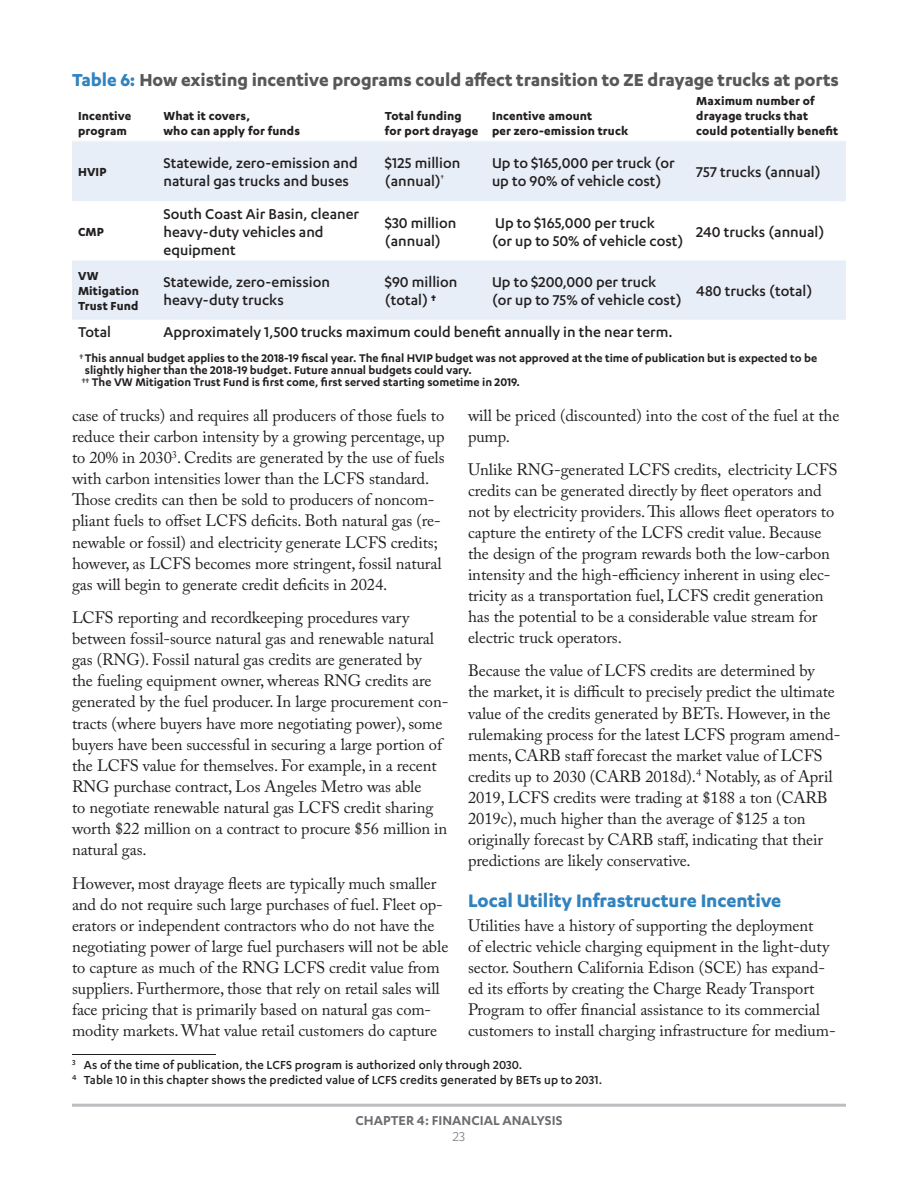
<style>
.page{position:relative;width:918px;height:1188px;background:#fff}
.page>*{position:absolute;margin:0;border:0;box-sizing:border-box;transform-origin:0 0}
.Subheds{font:700 21px "Karbon";letter-spacing:-.005em;color:#3183bf}
.t1{font:700 20.1px "Karbon";letter-spacing:-.005em;color:#57585a}
.t2{font:16.5px/21.1px "Adobe Caslon Pro";letter-spacing:-.005em;color:#231f20}
.body_cell_text{font:500 16.5px/18px "Karbon";color:#231f20}
.left_table_column_te{font:500 16.5px "Karbon";color:#231f20}
.t3{font:600 15px "Karbon";color:#6c6d70}
.t4{font:15px "Karbon";color:#808285}
.table_header_cell_te{font:700 13.5px/15px "Karbon";letter-spacing:.01em;color:#231f20}
.Footnote{font:500 13.5px "Karbon";letter-spacing:.01em;color:#231f20}
.table-footnote{font:600 12.9px/12px "Karbon";color:#231f20}
.s1{color:#3183bf}
.s2{font-weight:700}
.s3{font-weight:700;color:#57585a}
</style>
<div class="page">
<hr style="left:72px;top:1104px;width:774px;height:3px;background:#bcbdc0">
<svg style="left:72px;top:142px;width:774px;height:178px;fill:#e7eef7"></svg>
<hr style="left:72px;top:141px;width:86px;height:1px;background:#f2f3f4">
<hr style="left:158px;top:141px;width:221px;height:1px;background:#f2f3f4">
<hr style="left:379px;top:141px;width:107px;height:1px;background:#f2f3f4">
<hr style="left:486px;top:141px;width:204px;height:1px;background:#f2f3f4">
<hr style="left:690px;top:141px;width:156px;height:1px;background:#f2f3f4">
<hr style="left:72px;top:1054px;width:144px;height:1px;background:#231f20">
<p class="t1" style="left:72px;top:68px;width:769px"><span class="s1">Table 6:</span> How existing incentive programs could affect transition to ZE drayage trucks at ports</p>
<p class="table_header_cell_te" style="left:78px;top:108px;width:55px">Incentive program</p>
<p class="table_header_cell_te" style="left:164px;top:108px;width:138px">What it covers,<br>who can apply for funds</p>
<p class="table_header_cell_te" style="left:385px;top:108px;width:95px">Total funding for port drayage</p>
<p class="table_header_cell_te" style="left:492px;top:108px;width:138px">Incentive amount<br>per zero-emission truck</p>
<p class="table_header_cell_te" style="left:696px;top:93px;width:144px">Maximum number of drayage trucks that could potentially benefit</p>
<p class="table_header_cell_te" style="left:78px;top:164px;width:30px">HVIP</p>
<p class="body_cell_text" style="left:164px;top:154px;width:196px">Statewide, zero-emission and natural gas trucks and buses</p>
<p class="body_cell_text" style="left:385px;top:154px;width:77px">$125 million (annual)<sup>†</sup></p>
<p class="body_cell_text" style="left:492px;top:154px;width:184px">Up to $165,000 per truck (or up to 90% of vehicle cost)</p>
<p class="body_cell_text" style="left:696px;top:163px;width:126px">757 trucks (annual)</p>
<p class="table_header_cell_te" style="left:78px;top:223px;width:27px">CMP</p>
<p class="body_cell_text" style="left:164px;top:204px;width:197px">South Coast Air Basin, cleaner heavy-duty vehicles and equipment</p>
<p class="body_cell_text" style="left:385px;top:213px;width:73px">$30 million (annual)</p>
<p class="body_cell_text" style="left:492px;top:213px;width:193px">Up to $165,000 per truck<br>(or up to 50% of vehicle cost)</p>
<p class="body_cell_text" style="left:696px;top:222px;width:130px">240 trucks (annual)</p>
<p class="table_header_cell_te" style="left:78px;top:268px;width:63px">VW<br>Mitigation<br>Trust Fund</p>
<p class="body_cell_text" style="left:164px;top:272px;width:168px">Statewide, zero-emission heavy-duty trucks</p>
<p class="body_cell_text" style="left:385px;top:272px;width:74px">$90 million (total) <span class="s2">†</span></p>
<p class="body_cell_text" style="left:492px;top:272px;width:191px">Up to $200,000 per truck<br>(or up to 75% of vehicle cost)</p>
<p class="body_cell_text" style="left:696px;top:281px;width:118px">480 trucks (total)</p>
<p class="left_table_column_te" style="left:78px;top:323px;width:35px">Total</p>
<p class="body_cell_text" style="left:164px;top:322px;width:511px">Approximately 1,500 trucks maximum could benefit annually in the near term.</p>
<p class="table-footnote" style="left:85px;top:352px;width:734px;text-indent:-5px"><span class="s3">†</span>This annual budget applies to the 2018-19 fiscal year. The final HVIP budget was not approved at the time of publication but is expected to be slightly higher than the 2018-19 budget. Future annual budgets could vary.</p>
<p class="table-footnote" style="left:82px;top:376px;width:440px"><span class="s3">††</span> The VW Mitigation Trust Fund is first come, first served starting sometime in 2019.</p>
<p class="t2" style="left:72px;top:404px;width:374px">case of trucks) and requires all producers of those fuels to reduce their carbon intensity by a growing percentage, up to 20% in 2030<sup>3</sup>. Credits are generated by the use of fuels with carbon intensities lower than the LCFS standard.<br>Those credits can then be sold to producers of noncom&shy;pliant fuels to offset LCFS deficits. Both natural gas (re&shy;newable or fossil) and electricity generate LCFS credits; however, as LCFS becomes more stringent, fossil natural gas will begin to generate credit deficits in 2024.</p>
<p class="t2" style="left:72px;top:607px;width:378px">LCFS reporting and recordkeeping procedures vary between fossil-source natural gas and renewable natural gas (RNG). Fossil natural gas credits are generated by<br>the fueling equipment owner, whereas RNG credits are generated by the fuel producer. In large procurement con&shy;tracts (where buyers have more negotiating power), some buyers have been successful in securing a large portion of the LCFS value for themselves. For example, in a recent RNG purchase contract, Los Angeles Metro was able<br>to negotiate renewable natural gas LCFS credit sharing worth $22 million on a contract to procure $56 million in natural gas.</p>
<p class="t2" style="left:72px;top:872px;width:378px">However, most drayage fleets are typically much smaller and do not require such large purchases of fuel. Fleet op&shy;erators or independent contractors who do not have the negotiating power of large fuel purchasers will not be able to capture as much of the RNG LCFS credit value from suppliers. Furthermore, those that rely on retail sales will face pricing that is primarily based on natural gas com&shy;modity markets. What value retail customers do capture</p>
<p class="Footnote" style="left:72px;top:1058px;width:452px"><sup>3</sup> As of the time of publication, the LCFS program is authorized only through 2030.</p>
<p class="Footnote" style="left:72px;top:1073px;width:532px"><sup>4</sup> Table 10 in this chapter shows the predicted value of LCFS credits generated by BETs up to 2031.</p>
<p class="t2" style="left:468px;top:405px;width:373px">will be priced (discounted) into the cost of the fuel at the pump.</p>
<p class="t2" style="left:468px;top:459px;width:371px">Unlike RNG-generated LCFS credits, electricity LCFS credits can be generated directly by fleet operators and not by electricity providers. This allows fleet operators to capture the entirety of the LCFS credit value. Because the design of the program rewards both the low-carbon intensity and the high-efficiency inherent in using elec&shy;tricity as a transportation fuel, LCFS credit generation has the potential to be a considerable value stream for electric truck operators.</p>
<p class="t2" style="left:468px;top:660px;width:374px">Because the value of LCFS credits are determined by the market, it is difficult to precisely predict the ultimate value of the credits generated by BETs. However, in the rulemaking process for the latest LCFS program amend&shy;ments, CARB staff forecast the market value of LCFS credits up to 2030 (CARB 2018d).<sup>4</sup> Notably, as of April 2019, LCFS credits were trading at $188 a ton (CARB 2019c), much higher than the average of $125 a ton originally forecast by CARB staff, indicating that their predictions are likely conservative.</p>
<p class="Subheds" style="left:468px;top:889px;width:315px">Local Utility Infrastructure Incentive</p>
<p class="t2" style="left:468px;top:915px;width:369px">Utilities have a history of supporting the deployment<br>of electric vehicle charging equipment in the light-duty sector. Southern California Edison (SCE) has expand&shy;ed its efforts by creating the Charge Ready Transport Program to offer financial assistance to its commercial customers to install charging infrastructure for medium-</p>
<p class="t3" style="left:355px;top:1112px;width:10px">chapter</p>
<p class="t3" style="left:417px;top:1112px;width:24px">4: financial</p>
<p class="t3" style="left:502px;top:1112px;width:9px">analysis</p>
<p class="t4" style="left:453px;top:1128px;width:14px">23</p>
</div>
